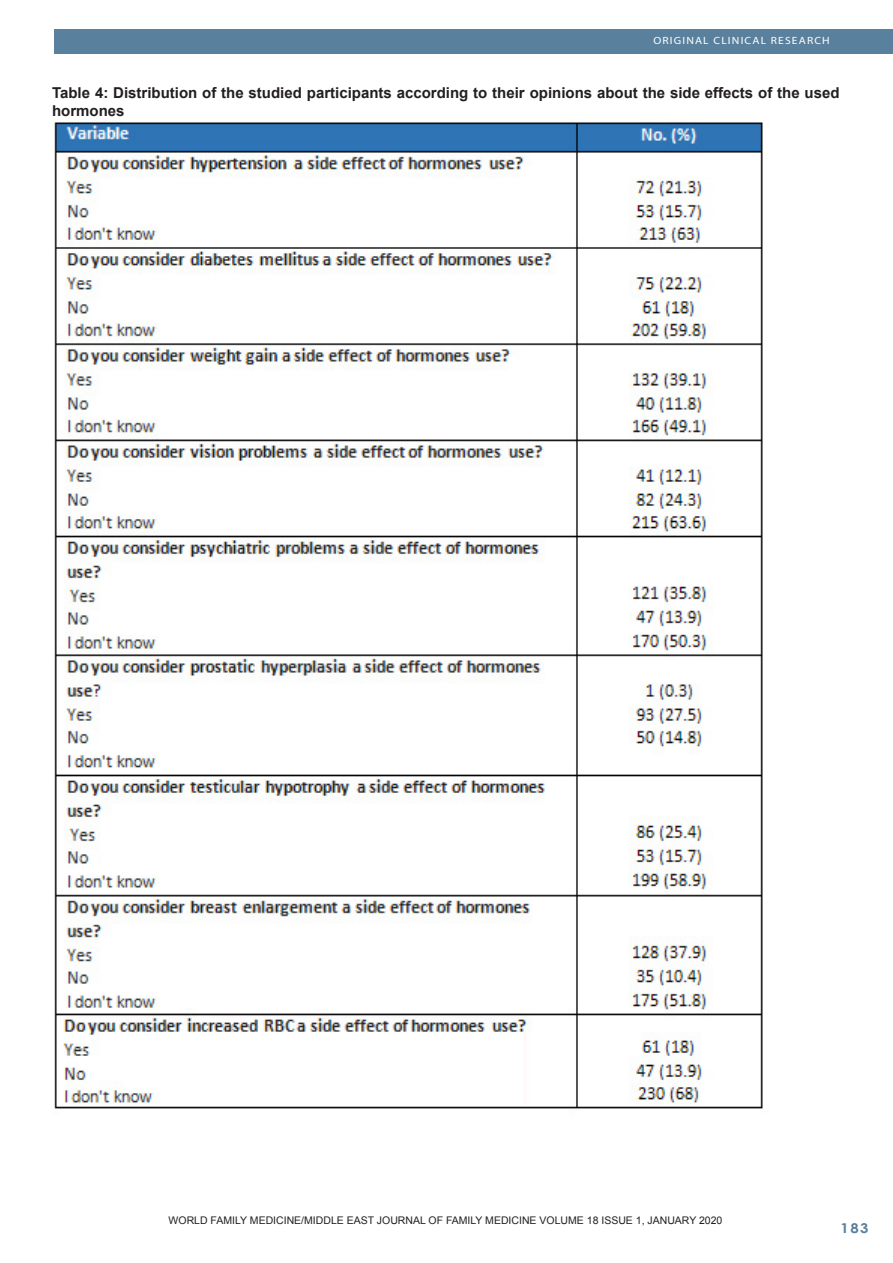
<style>
.page{position:relative;width:893px;height:1263px;background:#fff}
.page>*{position:absolute;margin:0;border:0;box-sizing:border-box;transform-origin:0 0}
.Footnote_Text{font:700 15px/18px "Arial";color:#231f20}
.t1{font:700 13.5px "Century Gothic";color:#59809c;scale:1.1 1}
.Footnote_Text-2{font:10.5px "Arial";color:#231f20}
.t2{font:10.5px "Myriad";letter-spacing:.1em;color:#fff;scale:1.1 1}
</style>
<div class="page">
<div style="left:54px;top:30px;width:839px;height:24px;background:#59809c"></div>
<img style="left:54px;top:120px;width:709px;height:989px">
<p class="t2" style="left:653px;top:35px;width:162px">ORIGINAL CLINICAL RESEARCH</p>
<p class="Footnote_Text" style="left:52px;top:84px;width:789px">Table 4: Distribution of the studied participants according to their opinions about the side effects of the used hormones</p>
<p class="Footnote_Text-2" style="left:169px;top:1214px;width:555px">WORLD FAMILY MEDICINE/MIDDLE EAST JOURNAL OF FAMILY MEDICINE VOLUME 18 ISSUE 1, JANUARY 2020</p>
<p class="t1" style="left:840px;top:1218px;width:27px">183</p>
</div>
